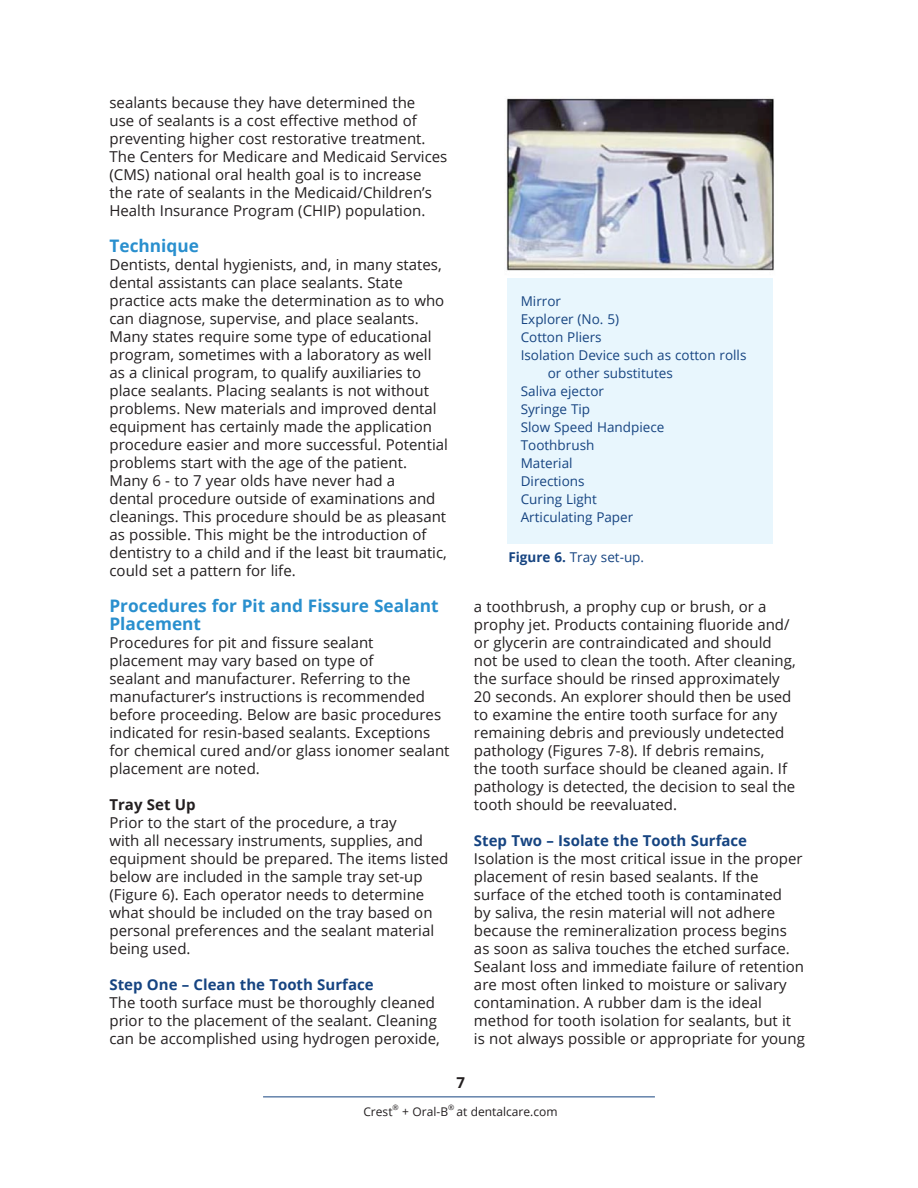
<style>
.page{position:relative;width:918px;height:1188px;background:#fff}
.page>*{position:absolute;margin:0;border:0;box-sizing:border-box;transform-origin:0 0}
.Main_Body{font:700 17.25px/18px "Open Sans";color:#298fce}
.Main_Body-2{font:15px/18px "Open Sans";color:#231f20}
.Main_Body-3{font:700 15px "Open Sans";color:#164481}
.Main_Body-4{font:700 15px "Open Sans";color:#231f20}
.References{font:13.5px/18px "Open Sans";color:#164481}
.Figure{font:13.5px "Open Sans";color:#164481}
.t1{font:12px "Open Sans";color:#231f20}
.t2{font:7.5px "Open Sans";color:#231f20}
.s1{font-weight:700}
</style>
<div class="page">
<hr style="left:263px;top:1096px;width:392px;height:1px;background:#164481">
<div style="left:507px;top:279px;width:266px;height:265px;background:#e8f6fd"></div>
<img style="left:506px;top:98px;width:268px;height:173px">
<p class="Main_Body-2" style="left:109px;top:93px;width:339px">sealants because they have determined the<br>use of sealants is a cost effective method of preventing higher cost restorative treatment.<br>The Centers for Medicare and Medicaid Services (CMS) national oral health goal is to increase the rate of sealants in the Medicaid/Children’s Health Insurance Program (CHIP) population.</p>
<p class="Main_Body" style="left:109px;top:236px;width:91px">Technique</p>
<p class="Main_Body-2" style="left:109px;top:255px;width:340px">Dentists, dental hygienists, and, in many states, dental assistants can place sealants. State practice acts make the determination as to who can diagnose, supervise, and place sealants.<br>Many states require some type of educational program, sometimes with a laboratory as well as a clinical program, to qualify auxiliaries to place sealants. Placing sealants is not without problems. New materials and improved dental equipment has certainly made the application procedure easier and more successful. Potential problems start with the age of the patient.<br>Many 6 - to 7 year olds have never had a<br>dental procedure outside of examinations and cleanings. This procedure should be as pleasant as possible. This might be the introduction of dentistry to a child and if the least bit traumatic, could set a pattern for life.</p>
<p class="Main_Body" style="left:109px;top:596px;width:331px">Procedures for Pit and Fissure Sealant<br>Placement</p>
<p class="Main_Body-2" style="left:109px;top:633px;width:342px">Procedures for pit and fissure sealant placement may vary based on type of<br>sealant and manufacturer. Referring to the manufacturer’s instructions is recommended before proceeding. Below are basic procedures indicated for resin-based sealants. Exceptions for chemical cured and/or glass ionomer sealant placement are noted.</p>
<p class="Main_Body-4" style="left:109px;top:794px;width:88px">Tray Set Up</p>
<p class="Main_Body-2" style="left:109px;top:813px;width:340px">Prior to the start of the procedure, a tray<br>with all necessary instruments, supplies, and equipment should be prepared. The items listed below are included in the sample tray set-up (Figure 6). Each operator needs to determine what should be included on the tray based on personal preferences and the sealant material being used.</p>
<p class="Main_Body-3" style="left:109px;top:974px;width:266px">Step One – Clean the Tooth Surface</p>
<p class="Main_Body-2" style="left:109px;top:993px;width:332px">The tooth surface must be thoroughly cleaned prior to the placement of the sealant. Cleaning can be accomplished using hydrogen peroxide,</p>
<p class="References" style="left:521px;top:292px;width:42px">Mirror</p>
<p class="References" style="left:521px;top:310px;width:100px">Explorer (No. 5)</p>
<p class="References" style="left:521px;top:328px;width:82px">Cotton Pliers</p>
<p class="References" style="left:548px;top:346px;width:200px;text-indent:-27px">Isolation Device such as cotton rolls or other substitutes</p>
<p class="References" style="left:521px;top:382px;width:85px">Saliva ejector</p>
<p class="References" style="left:521px;top:400px;width:71px">Syringe Tip</p>
<p class="References" style="left:521px;top:418px;width:145px">Slow Speed Handpiece</p>
<p class="References" style="left:521px;top:436px;width:75px">Toothbrush</p>
<p class="References" style="left:521px;top:454px;width:53px">Material</p>
<p class="References" style="left:521px;top:472px;width:65px">Directions</p>
<p class="References" style="left:521px;top:490px;width:78px">Curing Light</p>
<p class="References" style="left:521px;top:508px;width:114px">Articulating Paper</p>
<p class="Figure" style="left:508px;top:548px;width:137px"><span class="s1">Figure 6.</span> Tray set-up.</p>
<p class="Main_Body-2" style="left:474px;top:597px;width:323px">a toothbrush, a prophy cup or brush, or a prophy jet. Products containing fluoride and/ or glycerin are contraindicated and should not be used to clean the tooth. After cleaning, the surface should be rinsed approximately 20 seconds. An explorer should then be used to examine the entire tooth surface for any remaining debris and previously undetected pathology (Figures 7‑8). If debris remains,<br>the tooth surface should be cleaned again. If pathology is detected, the decision to seal the tooth should be reevaluated.</p>
<p class="Main_Body-3" style="left:474px;top:830px;width:275px">Step Two – Isolate the Tooth Surface</p>
<p class="Main_Body-2" style="left:474px;top:849px;width:332px">Isolation is the most critical issue in the proper placement of resin based sealants. If the surface of the etched tooth is contaminated<br>by saliva, the resin material will not adhere because the remineralization process begins as soon as saliva touches the etched surface.<br>Sealant loss and immediate failure of retention are most often linked to moisture or salivary contamination. A rubber dam is the ideal method for tooth isolation for sealants, but it is not always possible or appropriate for young</p>
<p class="Main_Body-4" style="left:456px;top:1072px;width:10px">7</p>
<p class="t1" style="left:363px;top:1103px;width:31px">Crest</p>
<p class="t2" style="left:393px;top:1102px;width:8px">®</p>
<p class="t1" style="left:402px;top:1103px;width:47px">+ Oral-B</p>
<p class="t2" style="left:448px;top:1102px;width:8px">®</p>
<p class="t1" style="left:457px;top:1103px;width:103px">at dentalcare.com</p>
</div>
